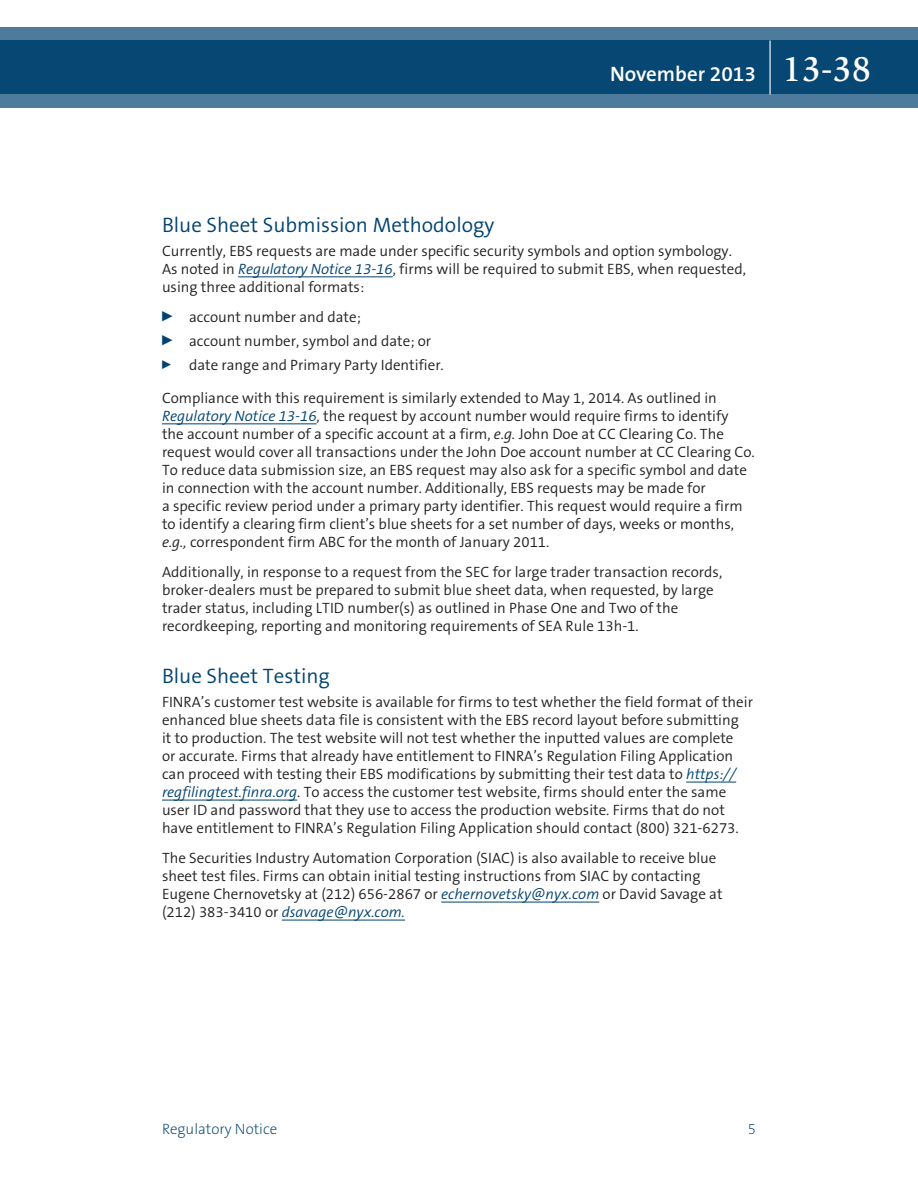
<style>
.page{position:relative;width:918px;height:1188px;background:#fff}
.page>*{position:absolute;margin:0;border:0;box-sizing:border-box;transform-origin:0 0}
.t1{font:300 21px "The Sans B4";color:#004270}
.t2{font:600 21px "The Sans B6";color:#fff}
.t3{font:300 15px/18px "The Sans B4";color:#231f20}
.t4{font:200 15px "The Sans B2";color:#004270}
.s1{font-family:"Slimbach LT";font-weight:500;font-size:36px}
.s2{font-style:italic;color:#004270}
.s3{font-style:italic}
</style>
<div class="page">
<svg style="left:0;top:27px;width:918px;height:81px;background:#1e5881"></svg>
<hr style="left:770px;top:40px;width:1px;height:54px;background:#fff">
<hr style="left:238px;top:276px;width:155px;height:1px;background:#004270">
<hr style="left:162px;top:423px;width:155px;height:1px;background:#004270">
<hr style="left:686px;top:782px;width:50px;height:1px;background:#004270">
<hr style="left:162px;top:800px;width:135px;height:1px;background:#004270">
<hr style="left:441px;top:902px;width:158px;height:1px;background:#004270">
<hr style="left:282px;top:920px;width:123px;height:1px;background:#004270">
<h1 class="t2" style="left:610px;top:62px;width:262px">November 2013 <span class="s1">13-38</span></h1>
<h1 class="t1" style="left:162px;top:213px;width:334px">Blue Sheet Submission Methodology</h1>
<p class="t3" style="left:162px;top:242px;width:586px">Currently, EBS requests are made under specific security symbols and option symbology.<br>As noted in <span class="s2">Regulatory Notice 13-16</span>, firms will be required to submit EBS, when requested, using three additional formats:</p>
<p class="t3" style="left:162px;top:305px;width:283px;line-height:24px"><sup>0</sup> account number and date;<br><sup>0</sup> account number, symbol and date; or<br><sup>0</sup> date range and Primary Party Identifier.</p>
<p class="t3" style="left:162px;top:389px;width:594px">Compliance with this requirement is similarly extended to May 1, 2014. As outlined in <span class="s2">Regulatory Notice 13-16</span>, the request by account number would require firms to identify<br>the account number of a specific account at a firm, <span class="s3">e.g.</span> John Doe at CC Clearing Co. The request would cover all transactions under the John Doe account number at CC Clearing Co.<br>To reduce data submission size, an EBS request may also ask for a specific symbol and date in connection with the account number. Additionally, EBS requests may be made for<br>a specific review period under a primary party identifier. This request would require a firm to identify a clearing firm client’s blue sheets for a set number of days, weeks or months, <span class="s3">e.g.,</span> correspondent firm ABC for the month of January 2011.</p>
<p class="t3" style="left:162px;top:563px;width:562px">Additionally, in response to a request from the SEC for large trader transaction records, broker-dealers must be prepared to submit blue sheet data, when requested, by large trader status, including LTID number(s) as outlined in Phase One and Two of the recordkeeping, reporting and monitoring requirements of SEA Rule 13h-1.</p>
<h1 class="t1" style="left:162px;top:664px;width:169px">Blue Sheet Testing</h1>
<p class="t3" style="left:162px;top:693px;width:593px">FINRA’s customer test website is available for firms to test whether the field format of their enhanced blue sheets data file is consistent with the EBS record layout before submitting<br>it to production. The test website will not test whether the inputted values are complete<br>or accurate. Firms that already have entitlement to FINRA’s Regulation Filing Application can proceed with testing their EBS modifications by submitting their test data to <span class="s2">https:// regfilingtest.finra.org</span>. To access the customer test website, firms should enter the same user ID and password that they use to access the production website. Firms that do not have entitlement to FINRA’s Regulation Filing Application should contact (800) 321-6273.</p>
<p class="t3" style="left:162px;top:849px;width:562px">The Securities Industry Automation Corporation (SIAC) is also available to receive blue sheet test files. Firms can obtain initial testing instructions from SIAC by contacting Eugene Chernovetsky at (212) 656-2867 or <span class="s2">echernovetsky@nyx.com</span> or David Savage at (212) 383-3410 or <span class="s2">dsavage@nyx.com.</span></p>
<p class="t4" style="left:162px;top:1121px;width:117px">Regulatory Notice</p>
<p class="t4" style="left:748px;top:1121px;width:10px">5</p>
</div>
